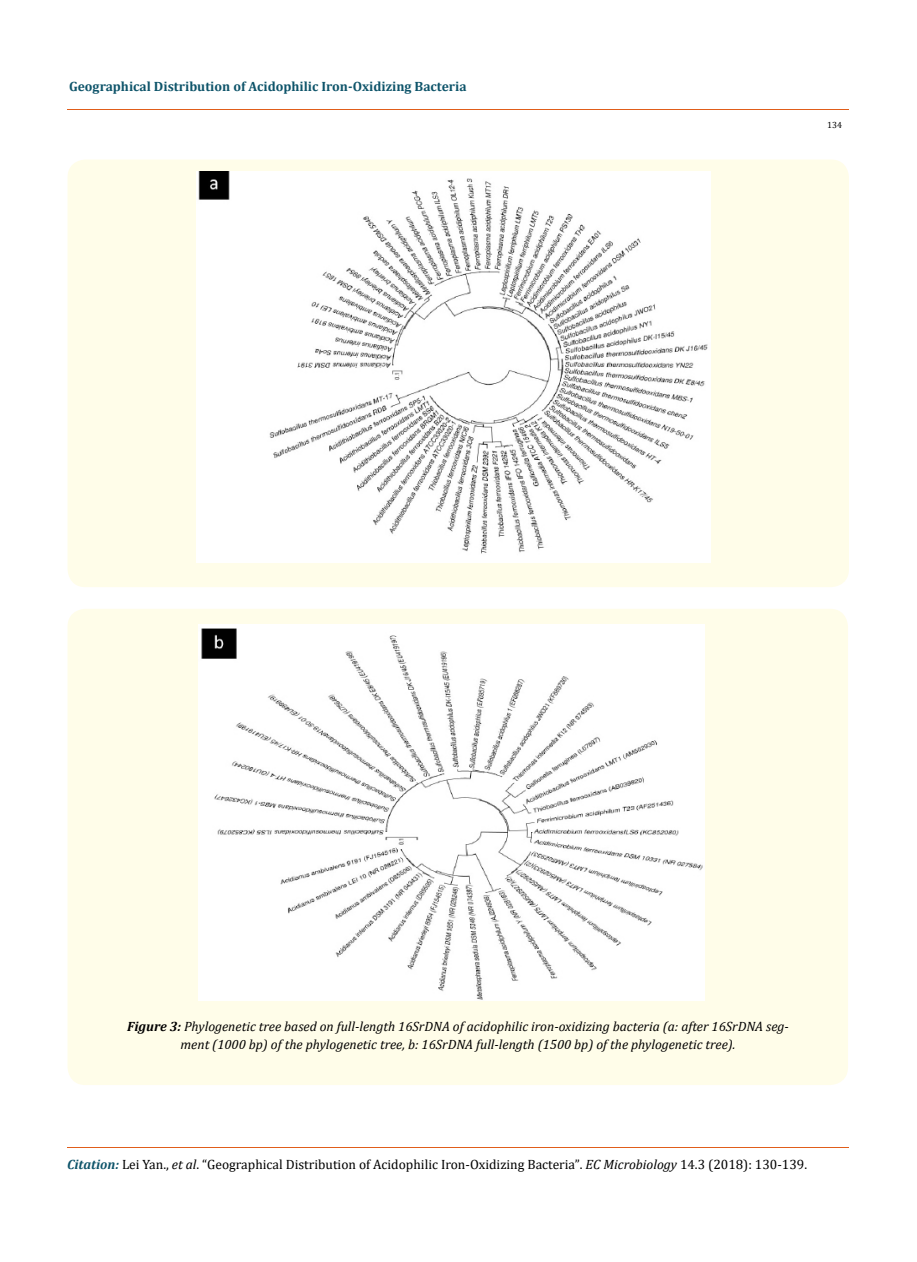
<style>
.page{position:relative;width:917px;height:1262px;background:#fff}
.page>*{position:absolute;margin:0;border:0;box-sizing:border-box;transform-origin:0 0}
.t1{font:italic 13.5px/18px "Cambria";color:#000;text-align:center}
.t2{font:13.5px "Cambria";color:#000}
.t3{font:700 13.5px "Cambria";color:#0e546a}
.t4{font:9px "Cambria";color:#000}
.s1{font-weight:700}
.s2{font-weight:700;font-style:italic;color:#0e546a}
.s3{font-style:italic}
.s4{font-size:13.35px}
</style>
<div class="page">
<hr style="left:68px;top:109px;width:781px;height:1px;background:#e05d1a">
<div style="left:68px;top:159px;width:781px;height:428px;background:#fffde9;border-radius:18px"></div>
<img style="left:196px;top:171px;width:514px;height:391px">
<div style="left:68px;top:609px;width:780px;height:476px;background:#fffde9;border-radius:18px"></div>
<img style="left:198px;top:624px;width:506px;height:376px">
<p class="t3" style="left:69px;top:77px;width:399px">Geographical Distribution of Acidophilic Iron-Oxidizing Bacteria</p>
<p class="t4" style="left:827px;top:120px;width:16px">134</p>
<p class="t1" style="left:127px;top:1017px;width:663px"><span class="s1">Figure 3:</span> Phylogenetic tree based on full-length 16SrDNA of acidophilic iron-oxidizing bacteria (a: after 16SrDNA seg&shy;ment (1000 bp) of the phylogenetic tree, b: 16SrDNA full-length (1500 bp) of the phylogenetic tree).</p>
<p class="t2" style="left:67px;top:1156px;width:741px"><span class="s2">Citation:</span> Lei Yan., <span class="s3">et al</span>. “Geographical Distribution of Acidophilic Iron-Oxidizing Bacteria”<span class="s4">.</span> <span class="s3">EC Microbiology</span> <span class="s4">14</span>.3 (2018): 130-139.</p>
</div>
